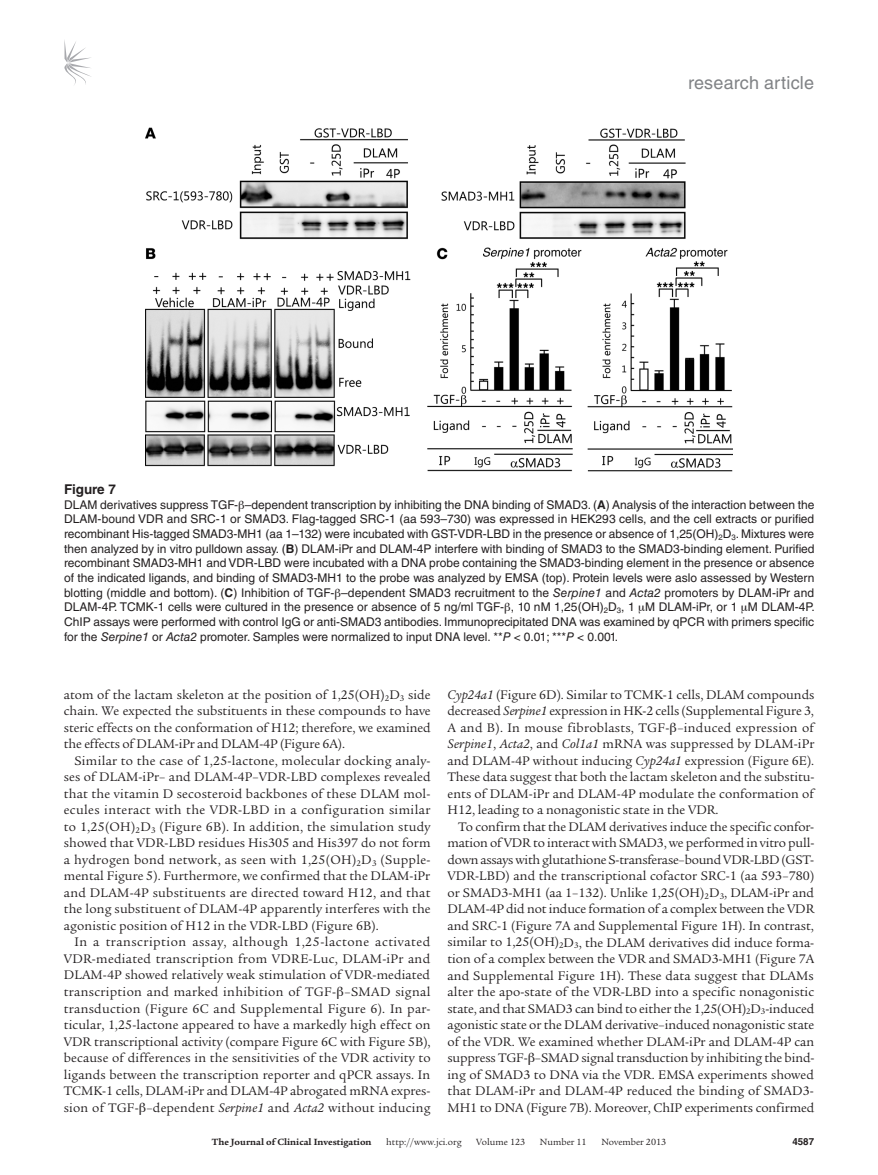
<style>
.page{position:relative;width:878px;height:1175px;background:#fff}
.page>*{position:absolute;margin:0;border:0;box-sizing:border-box;transform-origin:0 0}
.t1{font:18px "Helvetica LT Std";letter-spacing:.01em;color:#808285}
.t2{font:13.5px/16.5px "Legacy Serif Std";color:#231f20;text-align:justify}
.t3{font:700 13.5px "Helvetica LT Std";color:#231f20}
.t4{font:12px/14.7px "Helvetica LT Std";color:#231f20;text-align:justify}
.t5{font:9.75px "Legacy Serif Std";color:#231f20}
.t6{font:700 9.75px "Legacy Serif Std";color:#231f20}
.t7{font:700 9.75px "Helvetica LT Std";color:#231f20}
.s1{font-weight:700}
.s2{font-style:italic}
</style>
<div class="page">
<svg style="left:64px;top:40px;width:27px;height:45px"></svg>
<img style="left:145px;top:127px;width:587px;height:345px">
<h1 class="t1" style="left:688px;top:73px;width:127px">research article</h1>
<p class="t3" style="left:64px;top:481px;width:53px">Figure 7</p>
<p class="t4" style="left:64px;top:497px;width:752px">DLAM derivatives suppress TGF- –dependent transcription by inhibiting the DNA binding of SMAD3. (<span class="s1">A</span>) Analysis of the interaction between the DLAM-bound VDR and SRC-1 or SMAD3. Flag-tagged SRC-1 (aa 593–730) was expressed in HEK293 cells, and the cell extracts or purified recombinant His-tagged SMAD3-MH1 (aa 1–132) were incubated with GST-VDR-LBD in the presence or absence of 1,25(OH)<sub>2</sub>D<sub>3</sub>. Mixtures were then analyzed by in vitro pulldown assay. (<span class="s1">B</span>) DLAM-iPr and DLAM-4P interfere with binding of SMAD3 to the SMAD3-binding element. Purified recombinant SMAD3-MH1 and VDR-LBD were incubated with a DNA probe containing the SMAD3-binding element in the presence or absence of the indicated ligands, and binding of SMAD3-MH1 to the probe was analyzed by EMSA (top). Protein levels were aslo assessed by Western blotting (middle and bottom). (<span class="s1">C</span>) Inhibition of TGF- –dependent SMAD3 recruitment to the <span class="s2">Serpine1</span> and <span class="s2">Acta2</span> promoters by DLAM-iPr and DLAM-4P. TCMK-1 cells were cultured in the presence or absence of 5 ng/ml TGF- , 10 nM 1,25(OH)<sub>2</sub>D<sub>3</sub>, 1 M DLAM-iPr, or 1 M DLAM-4P.<br>ChIP assays were performed with control IgG or anti-SMAD3 antibodies. Immunoprecipitated DNA was examined by qPCR with primers specific for the <span class="s2">Serpine1</span> or <span class="s2">Acta2</span> promoter. Samples were normalized to input DNA level. **<span class="s2">P</span> &lt; 0.01; ***<span class="s2">P</span> &lt; 0.001.</p>
<p class="t2" style="left:64px;top:686px;width:368px">atom of the lactam skeleton at the position of 1,25(OH)<sub>2</sub>D<sub>3</sub> side chain. We expected the substituents in these compounds to have steric effects on the conformation of H12; therefore, we examined the effects of DLAM-iPr and DLAM-4P (Figure 6A).</p>
<p class="t2" style="left:64px;top:752px;width:368px;text-indent:11px">Similar to the case of 1,25-lactone, molecular docking analy&shy;ses of DLAM-iPr– and DLAM-4P–VDR-LBD complexes revealed that the vitamin D secosteroid backbones of these DLAM mol&shy;ecules interact with the VDR-LBD in a configuration similar to 1,25(OH)<sub>2</sub>D<sub>3</sub> (Figure 6B). In addition, the simulation study showed that VDR-LBD residues His305 and His397 do not form a hydrogen bond network, as seen with 1,25(OH)<sub>2</sub>D<sub>3</sub> (Supple&shy;mental Figure 5). Furthermore, we confirmed that the DLAM-iPr and DLAM-4P substituents are directed toward H12, and that the long substituent of DLAM-4P apparently interferes with the agonistic position of H12 in the VDR-LBD (Figure 6B).</p>
<p class="t2" style="left:64px;top:934px;width:368px;text-indent:11px">In a transcription assay, although 1,25-lactone activated VDR-mediated transcription from VDRE-Luc, DLAM-iPr and DLAM-4P showed relatively weak stimulation of VDR-mediated transcription and marked inhibition of TGF- –SMAD signal transduction (Figure 6C and Supplemental Figure 6). In par&shy;ticular, 1,25-lactone appeared to have a markedly high effect on VDR transcriptional activity (compare Figure 6C with Figure 5B), because of differences in the sensitivities of the VDR activity to ligands between the transcription reporter and qPCR assays. In TCMK-1 cells, DLAM-iPr and DLAM-4P abrogated mRNA expres&shy;sion of TGF- –dependent <span class="s2">Serpine1</span> and <span class="s2">Acta2</span> without inducing</p>
<p class="t2" style="left:447px;top:686px;width:368px"><span class="s2">Cyp24a1</span> (Figure 6D). Similar to TCMK-1 cells, DLAM compounds decreased <span class="s2">Serpine1</span> expression in HK-2 cells (Supplemental Figure 3, A and B). In mouse fibroblasts, TGF- –induced expression of <span class="s2">Serpine1</span>, <span class="s2">Acta2</span>, and <span class="s2">Col1a1</span> mRNA was suppressed by DLAM-iPr and DLAM-4P without inducing <span class="s2">Cyp24a1</span> expression (Figure 6E).<br>These data suggest that both the lactam skeleton and the substitu&shy;ents of DLAM-iPr and DLAM-4P modulate the conformation of H12, leading to a nonagonistic state in the VDR.</p>
<p class="t2" style="left:447px;top:818px;width:368px;text-indent:11px">To confirm that the DLAM derivatives induce the specific confor&shy;mation of VDR to interact with SMAD3, we performed in vitro pull&shy;down assays with glutathione S-transferase–bound VDR-LBD (GST-VDR-LBD) and the transcriptional cofactor SRC-1 (aa 593–780) or SMAD3-MH1 (aa 1–132). Unlike 1,25(OH)<sub>2</sub>D<sub>3</sub>, DLAM-iPr and DLAM-4P did not induce formation of a complex between the VDR and SRC-1 (Figure 7A and Supplemental Figure 1H). In contrast, similar to 1,25(OH)<sub>2</sub>D<sub>3</sub>, the DLAM derivatives did induce forma&shy;tion of a complex between the VDR and SMAD3-MH1 (Figure 7A and Supplemental Figure 1H). These data suggest that DLAMs alter the apo-state of the VDR-LBD into a specific nonagonistic state, and that SMAD3 can bind to either the 1,25(OH)<sub>2</sub>D<sub>3</sub>-induced agonistic state or the DLAM derivative–induced nonagonistic state of the VDR. We examined whether DLAM-iPr and DLAM-4P can suppress TGF- –SMAD signal transduction by inhibiting the bind&shy;ing of SMAD3 to DNA via the VDR. EMSA experiments showed that DLAM-iPr and DLAM-4P reduced the binding of SMAD3- MH1 to DNA (Figure 7B). Moreover, ChIP experiments confirmed</p>
<p class="t6" style="left:212px;top:1135px;width:161px">The Journal of Clinical Investigation</p>
<p class="t5" style="left:386px;top:1136px;width:77px">http://www.jci.org</p>
<p class="t5" style="left:476px;top:1136px;width:50px">Volume 123</p>
<p class="t5" style="left:540px;top:1136px;width:48px">Number 11</p>
<p class="t5" style="left:601px;top:1136px;width:66px">November 2013</p>
<p class="t7" style="left:792px;top:1135px;width:23px">4587</p>
</div>
